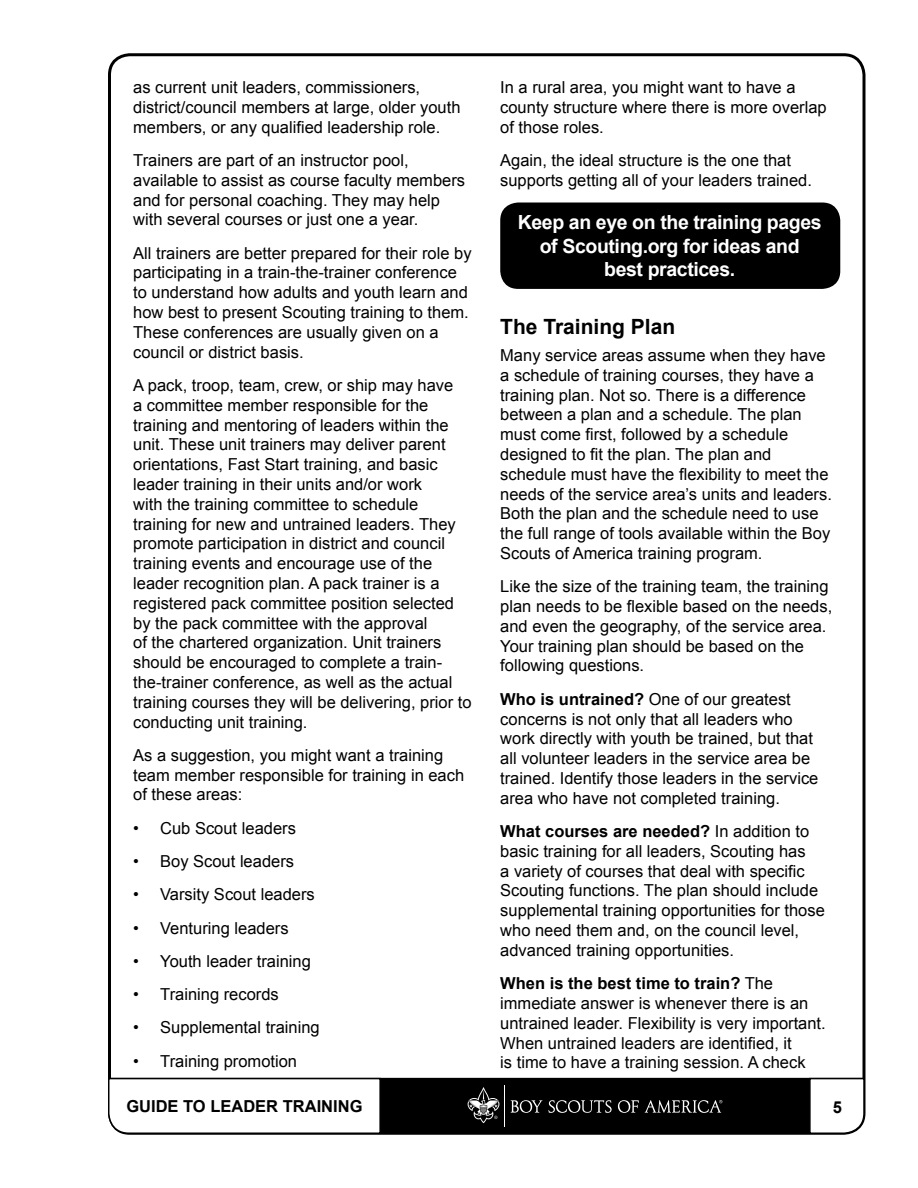
<style>
.page{position:relative;width:918px;height:1188px;background:#fff}
.page>*{position:absolute;margin:0;border:0;box-sizing:border-box;transform-origin:0 0}
.t1{font:700 21px "Arial";color:#000}
.t2{font:700 19.5px/23.4px "Arial";letter-spacing:-.02em;color:#fff;text-align:center}
.t3{font:16.5px/19.8px "Arial";color:#000}
.t4{font:700 16.5px "Arial";color:#000}
.s1{font-weight:700}
</style>
<div class="page">
<div style="left:500px;top:203px;width:340px;height:86px;background:#000;border-radius:18px"></div>
<svg style="left:108px;top:1077px;width:758px;height:58px"></svg>
<p class="t3" style="left:133px;top:77px;width:329px">as current unit leaders, commissioners, district/council members at large, older youth members, or any qualified leadership role.</p>
<p class="t3" style="left:133px;top:150px;width:333px">Trainers are part of an instructor pool, available to assist as course faculty members and for personal coaching. They may help with several courses or just one a year.</p>
<p class="t3" style="left:133px;top:243px;width:340px">All trainers are better prepared for their role by participating in a train-the-trainer conference to understand how adults and youth learn and how best to present Scouting training to them.<br>These conferences are usually given on a council or district basis.</p>
<p class="t3" style="left:133px;top:375px;width:340px">A pack, troop, team, crew, or ship may have<br>a committee member responsible for the training and mentoring of leaders within the unit. These unit trainers may deliver parent orientations, Fast Start training, and basic leader training in their units and/or work<br>with the training committee to schedule training for new and untrained leaders. They promote participation in district and council training events and encourage use of the leader recognition plan. A pack trainer is a registered pack committee position selected by the pack committee with the approval<br>of the chartered organization. Unit trainers should be encouraged to complete a train&shy;the-trainer conference, as well as the actual training courses they will be delivering, prior to conducting unit training.</p>
<p class="t3" style="left:133px;top:745px;width:333px">As a suggestion, you might want a training team member responsible for training in each of these areas:</p>
<p class="t3" style="left:133px;top:818px;width:164px">• Cub Scout leaders</p>
<p class="t3" style="left:133px;top:851px;width:162px">• Boy Scout leaders</p>
<p class="t3" style="left:133px;top:885px;width:183px">• Varsity Scout leaders</p>
<p class="t3" style="left:133px;top:918px;width:157px">• Venturing leaders</p>
<p class="t3" style="left:133px;top:951px;width:179px">• Youth leader training</p>
<p class="t3" style="left:133px;top:985px;width:147px">• Training records</p>
<p class="t3" style="left:133px;top:1018px;width:188px">• Supplemental training</p>
<p class="t3" style="left:133px;top:1051px;width:165px">• Training promotion</p>
<p class="t3" style="left:500px;top:77px;width:328px">In a rural area, you might want to have a county structure where there is more overlap of those roles.</p>
<p class="t3" style="left:500px;top:150px;width:313px">Again, the ideal structure is the one that supports getting all of your leaders trained.</p>
<p class="t2" style="left:518px;top:212px;width:305px">Keep an eye on the training pages of Scouting.org for ideas and<br>best practices.</p>
<p class="t1" style="left:500px;top:313px;width:177px">The Training Plan</p>
<p class="t3" style="left:500px;top:345px;width:333px">Many service areas assume when they have a schedule of training courses, they have a training plan. Not so. There is a difference between a plan and a schedule. The plan must come first, followed by a schedule designed to fit the plan. The plan and schedule must have the flexibility to meet the needs of the service area’s units and leaders.<br>Both the plan and the schedule need to use the full range of tools available within the Boy Scouts of America training program.</p>
<p class="t3" style="left:500px;top:577px;width:334px">Like the size of the training team, the training plan needs to be flexible based on the needs, and even the geography, of the service area.<br>Your training plan should be based on the following questions.</p>
<p class="t3" style="left:500px;top:689px;width:320px"><span class="s1">Who is untrained?</span> One of our greatest concerns is not only that all leaders who work directly with youth be trained, but that all volunteer leaders in the service area be trained. Identify those leaders in the service area who have not completed training.</p>
<p class="t3" style="left:500px;top:821px;width:326px"><span class="s1">What courses are needed?</span> In addition to basic training for all leaders, Scouting has<br>a variety of courses that deal with specific Scouting functions. The plan should include supplemental training opportunities for those who need them and, on the council level, advanced training opportunities.</p>
<p class="t3" style="left:500px;top:974px;width:327px"><span class="s1">When is the best time to train?</span> The immediate answer is whenever there is an untrained leader. Flexibility is very important.<br>When untrained leaders are identified, it<br>is time to have a training session. A check</p>
<p class="t4" style="left:126px;top:1096px;width:235px">guide to leader training</p>
<p class="t4" style="left:833px;top:1096px;width:11px">5</p>
</div>
